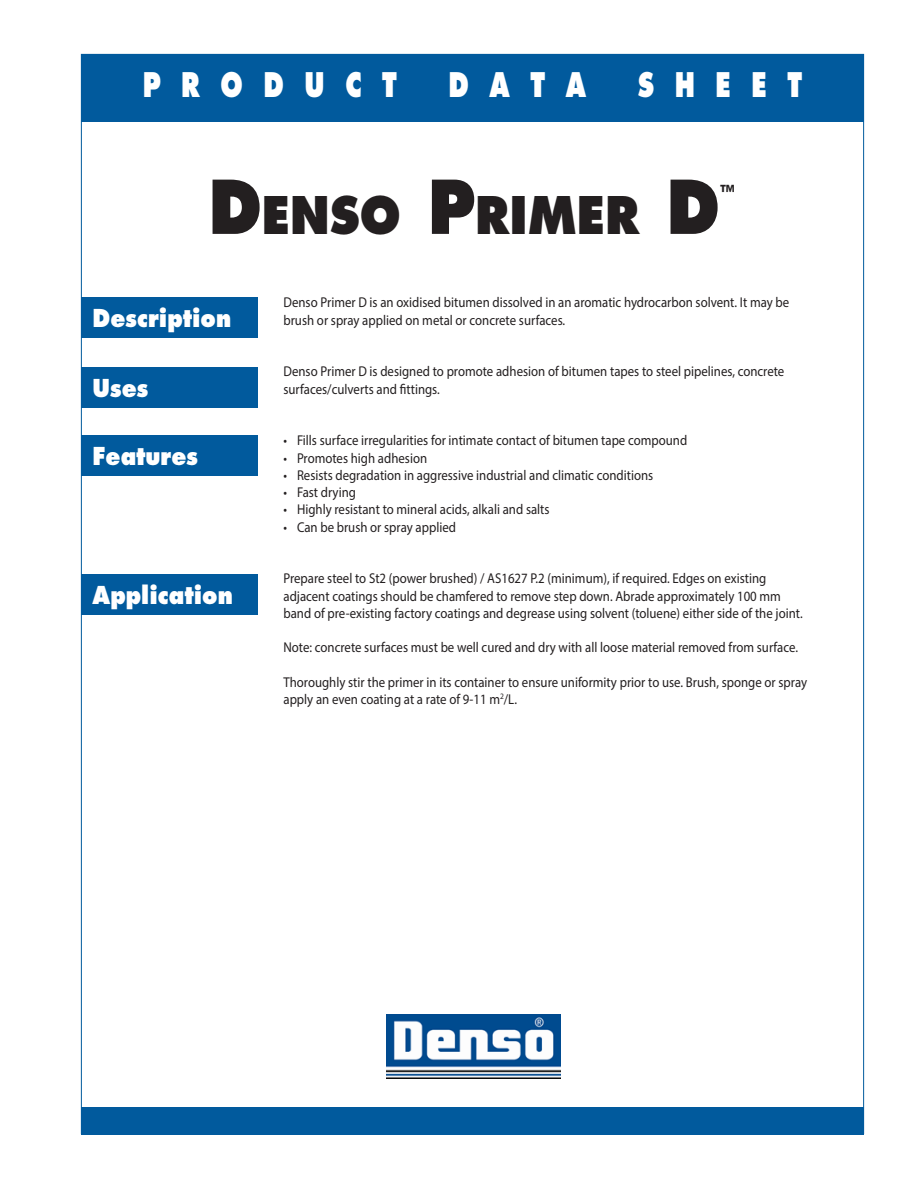
<style>
.page{position:relative;width:918px;height:1188px;background:#fff}
.page>*{position:absolute;margin:0;border:0;box-sizing:border-box;transform-origin:0 0}
.Headline{font:800 50.4px "Futura";color:#231f20;scale:.9 1}
.t1{font:800 33px "Futura";color:#fff;scale:.75 1}
.Subhead_1{font:800 24px "Futura";color:#fff;scale:.9 1}
.Headline-2{font:800 17.55px "Futura";color:#231f20;scale:.9 1}
.Body_text{font:14.25px/17.2px "Myriad Pro";color:#231f20;scale:.9 1}
.s1{font-size:72px}
</style>
<div class="page">
<div style="left:81px;top:54px;width:783px;height:68px;background:#015a9d"></div>
<div style="left:81px;top:1107px;width:783px;height:27px;background:#015a9d"></div>
<img style="left:387px;top:1014px;width:173px;height:65px">
<div style="left:81px;top:297px;width:176px;height:40px;background:#015a9d"></div>
<div style="left:81px;top:368px;width:176px;height:40px;background:#015a9d"></div>
<div style="left:81px;top:435px;width:176px;height:41px;background:#015a9d"></div>
<div style="left:81px;top:574px;width:176px;height:41px;background:#015a9d"></div>
<h2 class="t1" style="left:143px;top:65px;width:341px">P R O D U C T</h2>
<h2 class="t1" style="left:448px;top:65px;width:185px">D A T A</h2>
<h2 class="t1" style="left:638px;top:65px;width:221px">S H E E T</h2>
<p class="Headline" style="left:208px;top:184px;width:570px"><span class="s1">D</span>ENSO <span class="s1">P</span>RIMER <span class="s1">D</span></p>
<p class="Headline-2" style="left:720px;top:181px;width:18px">™</p>
<p class="Subhead_1" style="left:93px;top:303px;width:156px">Description</p>
<p class="Subhead_1" style="left:93px;top:374px;width:63px">Uses</p>
<p class="Subhead_1" style="left:93px;top:441px;width:119px">Features</p>
<p class="Subhead_1" style="left:93px;top:580px;width:157px">Application</p>
<p class="Body_text" style="left:284px;top:294px;width:564px">Denso Primer D is an oxidised bitumen dissolved in an aromatic hydrocarbon solvent. It may be brush or spray applied on metal or concrete surfaces.</p>
<p class="Body_text" style="left:284px;top:363px;width:558px">Denso Primer D is designed to promote adhesion of bitumen tapes to steel pipelines, concrete surfaces/culverts and fittings.</p>
<p class="Body_text" style="left:284px;top:432px;width:450px">• Fills surface irregularities for intimate contact of bitumen tape compound</p>
<p class="Body_text" style="left:284px;top:449px;width:161px">• Promotes high adhesion</p>
<p class="Body_text" style="left:284px;top:466px;width:412px">• Resists degradation in aggressive industrial and climatic conditions</p>
<p class="Body_text" style="left:284px;top:484px;width:82px">• Fast drying</p>
<p class="Body_text" style="left:284px;top:501px;width:297px">• Highly resistant to mineral acids, alkali and salts</p>
<p class="Body_text" style="left:284px;top:518px;width:193px">• Can be brush or spray applied</p>
<p class="Body_text" style="left:284px;top:570px;width:578px">Prepare steel to St2 (power brushed) / AS1627 P.2 (minimum), if required. Edges on existing adjacent coatings should be chamfered to remove step down. Abrade approximately 100 mm band of pre-existing factory coatings and degrease using solvent (toluene) either side of the joint.</p>
<p class="Body_text" style="left:284px;top:639px;width:573px">Note: concrete surfaces must be well cured and dry with all loose material removed from surface.</p>
<p class="Body_text" style="left:284px;top:673px;width:583px">Thoroughly stir the primer in its container to ensure uniformity prior to use. Brush, sponge or spray apply an even coating at a rate of 9-11 m<sup>2</sup>/L.</p>
</div>
